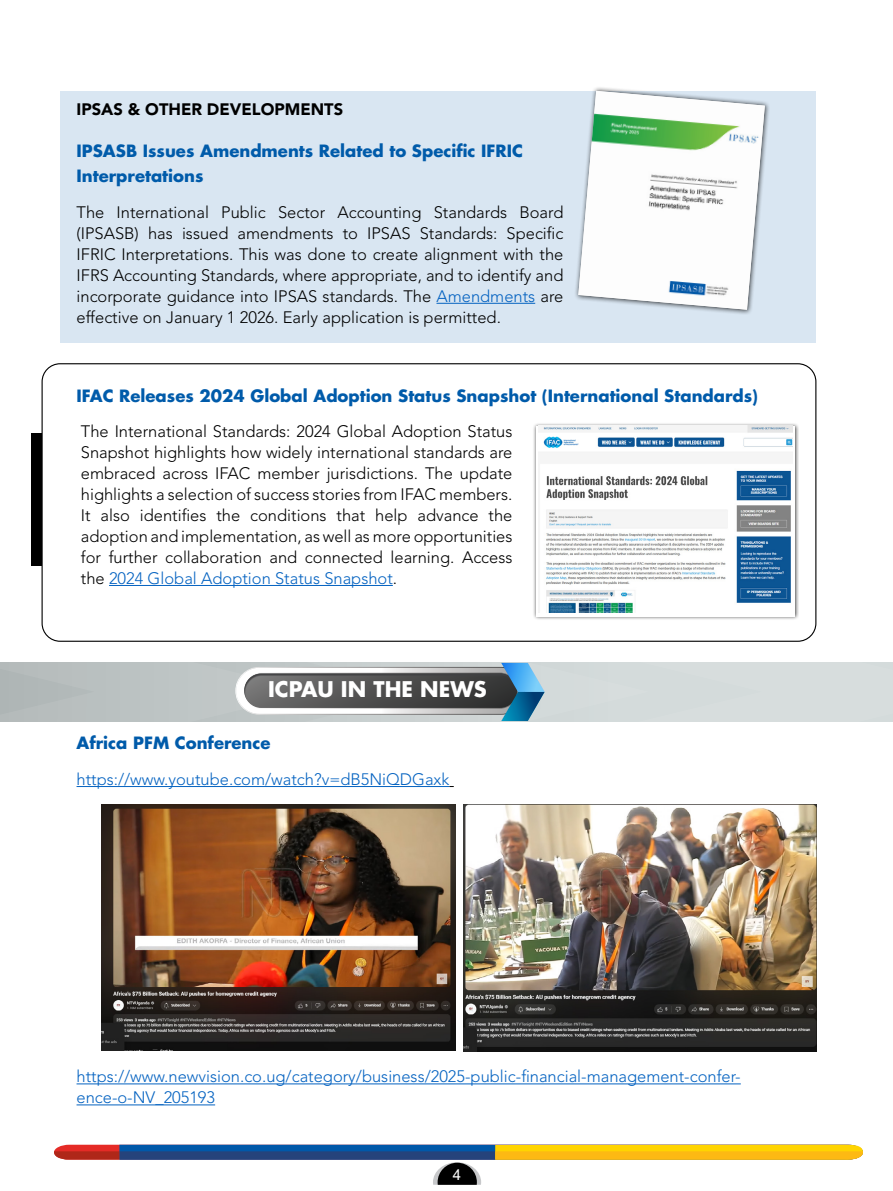
<style>
.page{position:relative;width:893px;height:1191px;background:#fff}
.page>*{position:absolute;margin:0;border:0;box-sizing:border-box;transform-origin:0 0}
.t1{font:700 21px "Futura Std";color:#fff}
.t2{font:300 16.5px/21px "Avenir LT Std";color:#000;text-align:justify}
.t3{font:700 16.5px/24.8px "Futura Std";color:#005baa}
.t4{font:300 16.5px/21px "Avenir LT Std";color:#0563c1}
.t5{font:900 16.5px "Avenir LT Std";color:#000}
.t6{font:15px "Arial";color:#fff}
.s1{color:#0563c1}
</style>
<div class="page">
<svg style="left:54px;top:1144px;width:809px;height:41px"></svg>
<div style="left:32px;top:433px;width:10px;height:133px;background:#000"></div>
<div style="left:60px;top:91px;width:756px;height:251px;background:#d9e6f2"></div>
<div style="left:574px;top:86px;width:196px;height:229px;background:#000;opacity:.75"></div>
<img style="left:578px;top:91px;width:187px;height:219px">
<hr style="left:436px;top:303px;width:99px;height:1px;background:#0563c1">
<div style="left:532px;top:422px;width:267px;height:198px;background:#000;opacity:.75"></div>
<div style="left:536px;top:426px;width:259px;height:190px;background:#fff"></div>
<img style="left:538px;top:426px;width:255px;height:186px">
<hr style="left:109px;top:585px;width:284px;height:1px;background:#0563c1">
<svg style="left:0;top:662px;width:893px;height:60px;background:#b1b8ba"></svg>
<hr style="left:77px;top:786px;width:372px;height:1px;background:#0563c1">
<img style="left:101px;top:804px;width:355px;height:246px">
<hr style="left:77px;top:1083px;width:664px;height:1px;background:#0563c1">
<hr style="left:77px;top:1104px;width:138px;height:1px;background:#0563c1">
<img style="left:463px;top:804px;width:353px;height:247px">
<p class="t5" style="left:77px;top:99px;width:268px">IPSAS &amp; OTHER DEVELOPMENTS</p>
<p class="t3" style="left:77px;top:138px;width:448px">IPSASB Issues Amendments Related to Specific IFRIC<br>Interpretations</p>
<p class="t2" style="left:77px;top:201px;width:488px">The International Public Sector Accounting Standards Board (IPSASB) has issued amendments to IPSAS Standards: Specific IFRIC Interpretations. This was done to create alignment with the IFRS Accounting Standards, where appropriate, and to identify and incorporate guidance into IPSAS standards. The <span class="s1">Amendments</span> are effective on January 1 2026. Early application is permitted.</p>
<p class="t3" style="left:76px;top:383px;width:683px">IFAC Releases 2024 Global Adoption Status Snapshot (International Standards)</p>
<p class="t2" style="left:81px;top:420px;width:433px">The International Standards: 2024 Global Adoption Status Snapshot highlights how widely international standards are embraced across IFAC member jurisdictions. The update highlights a selection of success stories from IFAC members.<br>It also identifies the conditions that help advance the adoption and implementation, as well as more opportunities for further collaboration and connected learning. Access the <span class="s1">2024 Global Adoption Status Snapshot</span>.</p>
<p class="t1" style="left:268px;top:675px;width:220px">ICPAU IN THE NEWS</p>
<p class="t3" style="left:77px;top:730px;width:196px">Africa PFM Conference</p>
<p class="t4" style="left:77px;top:768px;width:374px">https://www.youtube.com/watch?v=dB5NiQDGaxk</p>
<p class="t4" style="left:77px;top:1066px;width:666px">https://www.newvision.co.ug/category/business/2025-public-financial-management-confer&shy;ence-o-NV_205193</p>
<p class="t6" style="left:453px;top:1164px;width:10px">4</p>
</div>
